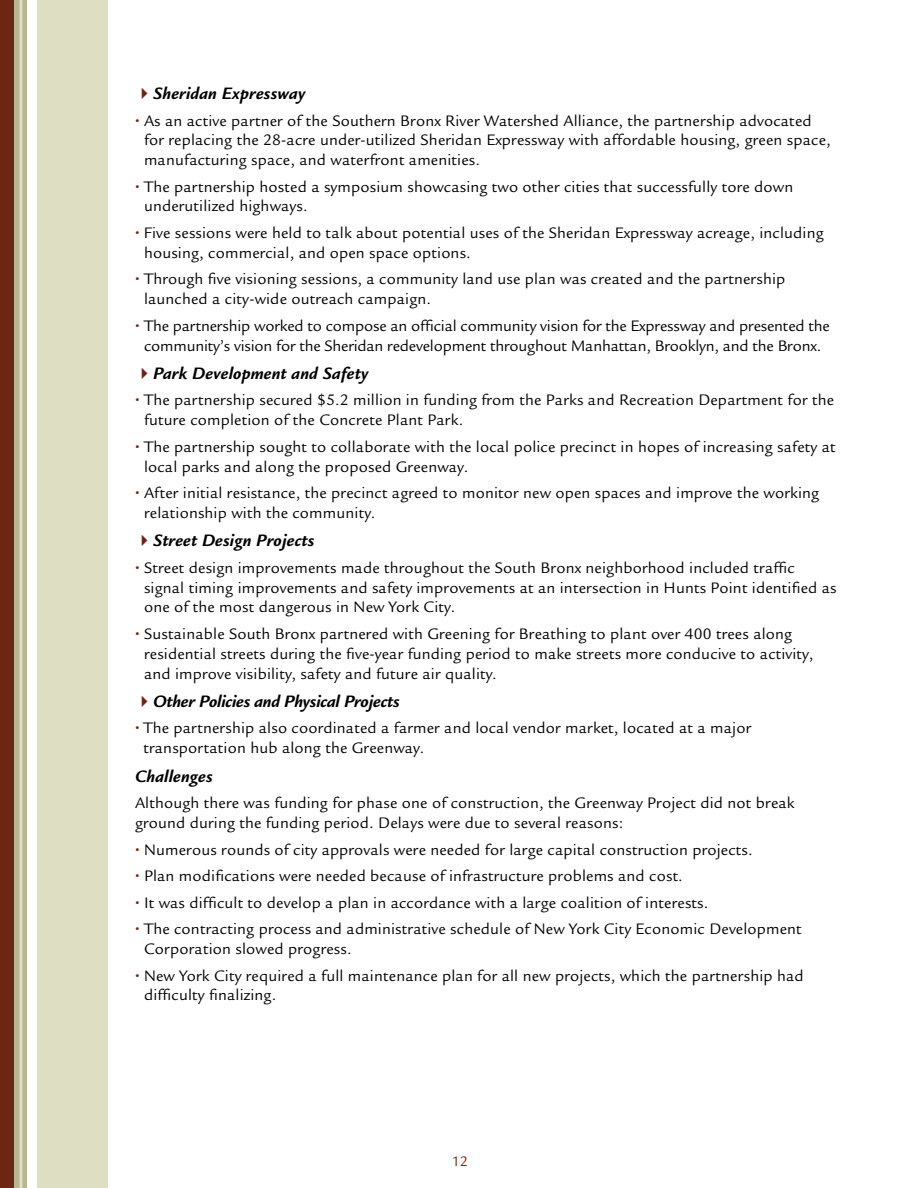
<style>
.page{position:relative;width:918px;height:1188px;background:#fff}
.page>*{position:absolute;margin:0;border:0;box-sizing:border-box;transform-origin:0 0}
.t1{font:italic 700 18px "Legacy Sans";letter-spacing:.01em;color:#000}
.t2{font:italic 700 18px "Legacy Sans";letter-spacing:-.01em;color:#000}
.t3{font:16.5px/19.8px "Legacy Sans";letter-spacing:.01em;color:#000}
.t4{font:16.5px/19.8px "Legacy Sans";letter-spacing:-.01em;color:#000;text-align:center}
.t5{font:15px "Legacy Sans";color:#6e2614}
.s1{color:#6e2614}
.s2{font-weight:700;color:#6e2614}
</style>
<div class="page">
<div style="left:37px;top:0;width:71px;height:1188px;background:#dedec3"></div>
<div style="left:0;top:0;width:27px;height:1188px;background:#b8b68f"></div>
<hr style="left:19px;top:0;width:3px;height:1188px;background:#dedec3">
<div style="left:0;top:0;width:14px;height:1188px;background:#6e2614"></div>
<p class="t1" style="left:135px;top:83px;width:172px"><span class="s1">✔</span>Sheridan Expressway</p>
<p class="t3" style="left:144px;top:111px;width:688px;text-indent:-9px"><span class="s2">•</span> As an active partner of the Southern Bronx River Watershed Alliance, the partnership advocated for replacing the 28-acre under-utilized Sheridan Expressway with affordable housing, green space, manufacturing space, and waterfront amenities.</p>
<p class="t3" style="left:144px;top:177px;width:651px;text-indent:-9px"><span class="s2">•</span> The partnership hosted a symposium showcasing two other cities that successfully tore down underutilized highways.</p>
<p class="t3" style="left:144px;top:223px;width:681px;text-indent:-9px"><span class="s2">•</span> Five sessions were held to talk about potential uses of the Sheridan Expressway acreage, including housing, commercial, and open space options.</p>
<p class="t3" style="left:144px;top:269px;width:643px;text-indent:-9px"><span class="s2">•</span> Through five visioning sessions, a community land use plan was created and the partnership launched a city-wide outreach campaign.</p>
<p class="t4" style="left:135px;top:316px;width:696px"><span class="s2">•</span> The partnership worked to compose an official community vision for the Expressway and presented the community’s vision for the Sheridan redevelopment throughout Manhattan, Brooklyn, and the Bronx.</p>
<p class="t1" style="left:135px;top:363px;width:235px"><span class="s1">✔</span>Park Development and Safety</p>
<p class="t3" style="left:144px;top:391px;width:691px;text-indent:-9px"><span class="s2">•</span> The partnership secured $5.2 million in funding from the Parks and Recreation Department for the future completion of the Concrete Plant Park.</p>
<p class="t3" style="left:144px;top:437px;width:693px;text-indent:-9px"><span class="s2">•</span> The partnership sought to collaborate with the local police precinct in hopes of increasing safety at local parks and along the proposed Greenway.</p>
<p class="t3" style="left:144px;top:483px;width:677px;text-indent:-9px"><span class="s2">•</span> After initial resistance, the precinct agreed to monitor new open spaces and improve the working relationship with the community.</p>
<p class="t1" style="left:135px;top:530px;width:181px"><span class="s1">✔</span>Street Design Projects</p>
<p class="t3" style="left:144px;top:558px;width:694px;text-indent:-9px"><span class="s2">•</span> Street design improvements made throughout the South Bronx neighborhood included traffic signal timing improvements and safety improvements at an intersection in Hunts Point identified as one of the most dangerous in New York City.</p>
<p class="t3" style="left:144px;top:624px;width:671px;text-indent:-9px"><span class="s2">•</span> Sustainable South Bronx partnered with Greening for Breathing to plant over 400 trees along residential streets during the five-year funding period to make streets more conducive to activity, and improve visibility, safety and future air quality.</p>
<p class="t2" style="left:135px;top:691px;width:266px"><span class="s1">✔</span>Other Policies and Physical Projects</p>
<p class="t3" style="left:143px;top:719px;width:609px;text-indent:-8px"><span class="s2">•</span> The partnership also coordinated a farmer and local vendor market, located at a major transportation hub along the Greenway.</p>
<p class="t1" style="left:135px;top:766px;width:79px">Challenges</p>
<p class="t3" style="left:135px;top:793px;width:661px">Although there was funding for phase one of construction, the Greenway Project did not break ground during the funding period. Delays were due to several reasons:</p>
<p class="t3" style="left:135px;top:840px;width:619px"><span class="s2">•</span> Numerous rounds of city approvals were needed for large capital construction projects.</p>
<p class="t3" style="left:135px;top:866px;width:549px"><span class="s2">•</span> Plan modifications were needed because of infrastructure problems and cost.</p>
<p class="t3" style="left:135px;top:893px;width:575px"><span class="s2">•</span> It was difficult to develop a plan in accordance with a large coalition of interests.</p>
<p class="t3" style="left:144px;top:919px;width:659px;text-indent:-9px"><span class="s2">•</span> The contracting process and administrative schedule of New York City Economic Development<br>Corporation slowed progress.</p>
<p class="t3" style="left:144px;top:966px;width:661px;text-indent:-9px"><span class="s2">•</span> New York City required a full maintenance plan for all new projects, which the partnership had difficulty finalizing.</p>
<p class="t5" style="left:452px;top:1153px;width:18px">12</p>
</div>
